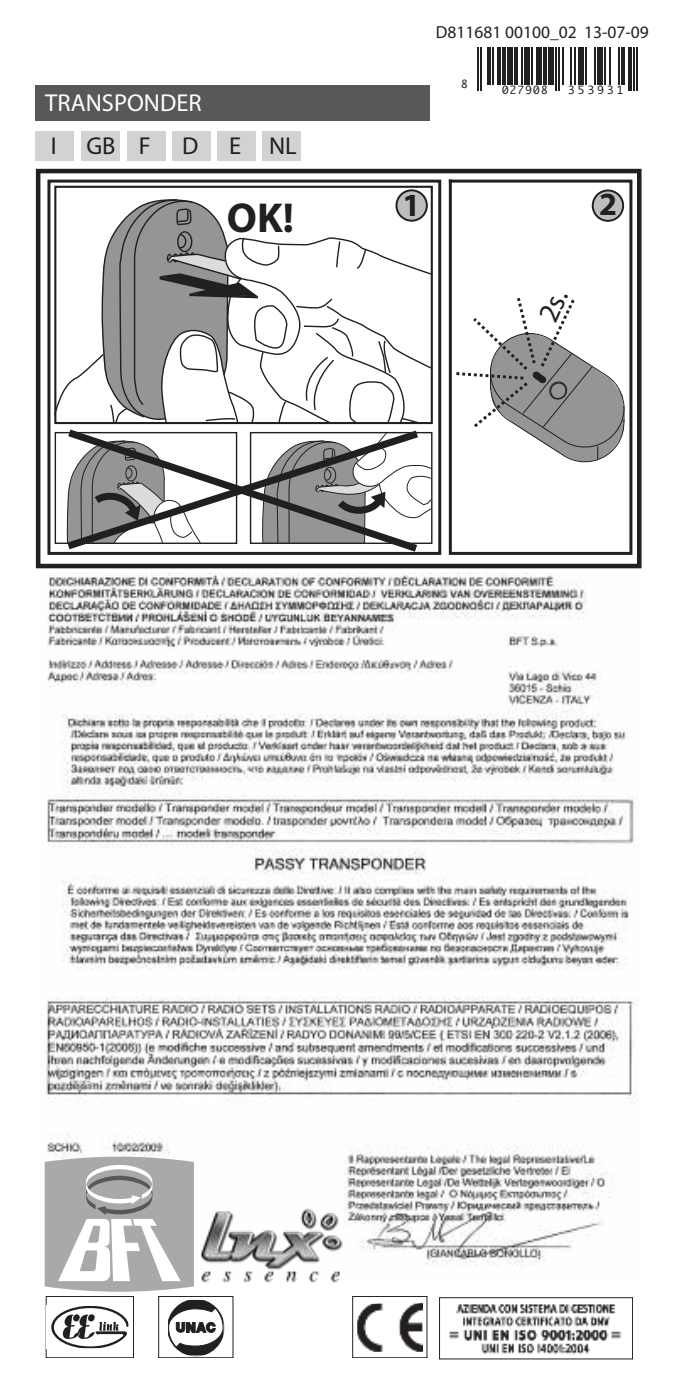
<style>
.page{position:relative;width:675px;height:1389px;background:#fff}
.page>*{position:absolute;margin:0;border:0;box-sizing:border-box;transform-origin:0 0}
.t1{font:700 42px "Myriad Pro";color:#221f1f}
.t2{font:700 32.55px "Myriad Pro";color:#221f1f}
.t3{font:24.5px "Myriad Pro";color:#fff}
.t4{font:24.5px "Myriad Pro";letter-spacing:.95em;color:#221f1f}
.t5{font:17.5px "Myriad Pro";color:#221f1f}
.t6{font:10.85px "Monaco";letter-spacing:.205em;color:#221f1f}
</style>
<div class="page">
<div style="left:36px;top:131px;width:38px;height:30px;background:#d1d2d4"></div>
<div style="left:81px;top:131px;width:39px;height:30px;background:#d1d2d4"></div>
<div style="left:127px;top:131px;width:38px;height:30px;background:#d1d2d4"></div>
<div style="left:172px;top:131px;width:39px;height:30px;background:#d1d2d4"></div>
<div style="left:217px;top:131px;width:38px;height:30px;background:#d1d2d4"></div>
<div style="left:262px;top:131px;width:39px;height:30px;background:#d1d2d4"></div>
<img style="left:44px;top:573px;width:594px;height:707px">
<hr style="left:477px;top:48px;width:1px;height:43px;background:#221f1f">
<hr style="left:480px;top:48px;width:2px;height:43px;background:#221f1f">
<hr style="left:487px;top:48px;width:3px;height:37px;background:#221f1f">
<hr style="left:492px;top:48px;width:2px;height:37px;background:#221f1f">
<hr style="left:497px;top:48px;width:3px;height:37px;background:#221f1f">
<hr style="left:502px;top:48px;width:3px;height:37px;background:#221f1f">
<div style="left:507px;top:48px;width:5px;height:37px;background:#221f1f"></div>
<hr style="left:514px;top:48px;width:3px;height:37px;background:#221f1f">
<hr style="left:521px;top:48px;width:1px;height:37px;background:#221f1f">
<div style="left:524px;top:48px;width:5px;height:37px;background:#221f1f"></div>
<hr style="left:531px;top:48px;width:2px;height:37px;background:#221f1f">
<div style="left:536px;top:48px;width:5px;height:37px;background:#221f1f"></div>
<hr style="left:543px;top:48px;width:3px;height:37px;background:#221f1f">
<div style="left:548px;top:48px;width:5px;height:37px;background:#221f1f"></div>
<hr style="left:555px;top:48px;width:1px;height:43px;background:#221f1f">
<hr style="left:558px;top:48px;width:2px;height:43px;background:#221f1f">
<hr style="left:561px;top:48px;width:2px;height:37px;background:#221f1f">
<hr style="left:570px;top:48px;width:2px;height:37px;background:#221f1f">
<hr style="left:573px;top:48px;width:2px;height:37px;background:#221f1f">
<div style="left:578px;top:48px;width:6px;height:37px;background:#221f1f"></div>
<hr style="left:585px;top:48px;width:2px;height:37px;background:#221f1f">
<hr style="left:594px;top:48px;width:1px;height:37px;background:#221f1f">
<div style="left:597px;top:48px;width:5px;height:37px;background:#221f1f"></div>
<hr style="left:604px;top:48px;width:2px;height:37px;background:#221f1f">
<hr style="left:609px;top:48px;width:2px;height:37px;background:#221f1f">
<hr style="left:618px;top:48px;width:1px;height:37px;background:#221f1f">
<hr style="left:621px;top:48px;width:3px;height:37px;background:#221f1f">
<hr style="left:628px;top:48px;width:3px;height:43px;background:#221f1f">
<hr style="left:633px;top:48px;width:2px;height:43px;background:#221f1f">
<hr style="left:636px;top:48px;width:2px;height:43px;background:#221f1f">
<svg style="left:45px;top:1157px;width:149px;height:135px"></svg>
<div style="left:46px;top:1296px;width:88px;height:62px;border:1px solid #221f1f"></div>
<svg style="left:51px;top:1307px;width:76px;height:40px"></svg>
<div style="left:47px;top:1305px;width:82px;height:44px;border:1px solid #fff"></div>
<div style="left:352px;top:1296px;width:75px;height:62px;border:1px solid #221f1f"></div>
<img style="left:357px;top:1304px;width:65px;height:48px">
<div style="left:355px;top:1302px;width:69px;height:52px;border:1px solid #fff"></div>
<div style="left:158px;top:1296px;width:75px;height:62px;border:1px solid #221f1f"></div>
<div style="left:168px;top:1300px;width:56px;height:56px;background:#221f1f;border-radius:50%"></div>
<svg style="left:169px;top:1308px;width:53px;height:39px"></svg>
<div style="left:167px;top:1299px;width:57px;height:57px;border:1px solid #fff"></div>
<img style="left:449px;top:1304px;width:173px;height:50px">
<div style="left:36px;top:169px;width:605px;height:399px;border:5px solid #221f1f"></div>
<svg style="left:448px;top:179px;width:185px;height:376px"></svg>
<svg style="left:396px;top:190px;width:31px;height:31px"></svg>
<div style="left:395px;top:189px;width:33px;height:33px;border:2px solid #221f1f;border-radius:50%"></div>
<div style="left:592px;top:190px;width:31px;height:31px;background:#bbbdbf;border-radius:50%"></div>
<div style="left:591px;top:189px;width:33px;height:33px;border:2px solid #221f1f;border-radius:50%"></div>
<svg style="left:346px;top:564px;width:26px;height:3px"></svg>
<svg style="left:54px;top:197px;width:379px;height:347px"></svg>
<div style="left:47px;top:180px;width:394px;height:375px;border:3px solid #221f1f"></div>
<div style="left:54px;top:186px;width:379px;height:238px;border:2px solid #221f1f"></div>
<svg style="left:60px;top:424px;width:365px;height:1px"></svg>
<svg style="left:60px;top:425px;width:366px;height:130px"></svg>
<div style="left:36px;top:86px;width:394px;height:35px;background:#57585a"></div>
<img style="left:201px;top:1205px;width:141px;height:78px">
<svg style="left:452px;top:294px;width:177px;height:173px"></svg>
<h3 class="t3" style="left:45px;top:91px;width:158px">TRANSPONDER</h3>
<h3 class="t4" style="left:51px;top:134px;width:101px">I GBF</h3>
<h3 class="t4" style="left:182px;top:134px;width:116px">DENL</h3>
<h1 class="t1" style="left:227px;top:197px;width:69px">OK!</h1>
<p class="t5" style="left:436px;top:24px;width:214px">D811681 00100_02 13-07-09</p>
<p class="t6" style="left:461px;top:78px;width:8px">8</p>
<p class="t6" style="left:502px;top:84px;width:47px">027908</p>
<p class="t6" style="left:568px;top:84px;width:57px">353931</p>
<h2 class="t2" style="left:402px;top:189px;width:19px">1</h2>
<h2 class="t2" style="left:599px;top:188px;width:19px">2</h2>
</div>
